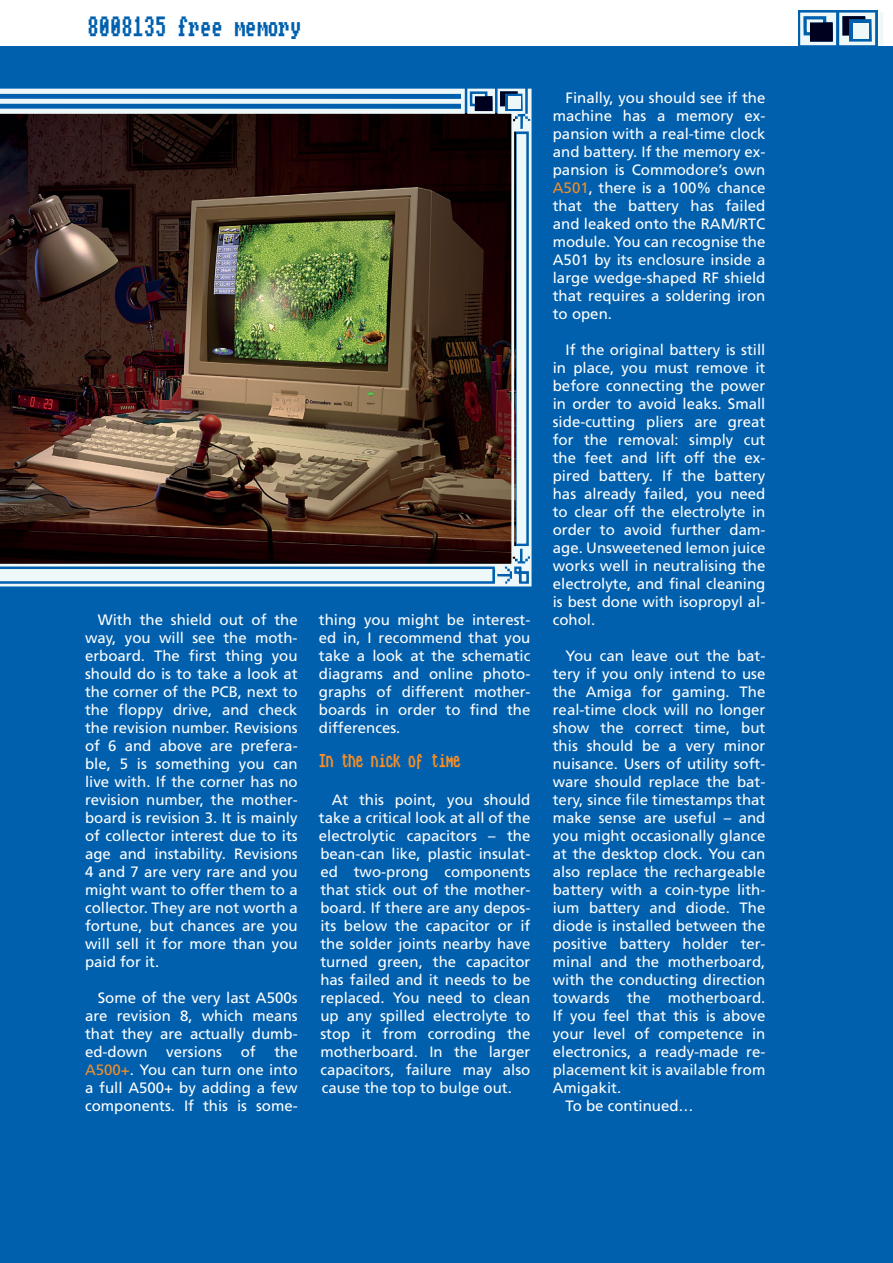
<style>
.page{position:relative;width:893px;height:1263px;background:#0060ae}
.page>*{position:absolute;margin:0;border:0;box-sizing:border-box;transform-origin:0 0}
.t1{font:22.5px "Topaz Plusa 500 a 1000 a 2000";color:#0060ae}
.t2{font:15px/18px "Frutiger LT Std";color:#fff;text-align:justify}
.t3{font:15px "Micro Knight Plus";color:#f48e29}
.s1{color:#f48e29}
</style>
<div class="page">
<div style="left:0;top:0;width:893px;height:45px;background:#fff"></div>
<svg style="left:798px;top:10px;width:80px;height:36px"></svg>
<svg style="left:800px;top:13px;width:83px;height:32px"></svg>
<img style="left:0;top:89px;width:531px;height:497px">
<svg style="left:0;top:569px;width:492px;height:12px"></svg>
<div style="left:517px;top:134px;width:9px;height:410px;background:#eff8f8"></div>
<div style="left:508px;top:96px;width:12px;height:13px;background:#eff8f8"></div>
<svg style="left:516px;top:569px;width:10px;height:13px"></svg>
<svg style="left:0;top:89px;width:518px;height:25px"></svg>
<h1 class="t1" style="left:88px;top:18px;width:215px">8008135 free memory</h1>
<p class="t2" style="left:85px;top:611px;width:214px;text-indent:13px">With the shield out of the way, you will see the moth&shy;erboard. The first thing you should do is to take a look at the corner of the PCB, next to the floppy drive, and check the revision number. Revisions of 6 and above are prefera&shy;ble, 5 is something you can live with. If the corner has no revision number, the mother&shy;board is revision 3. It is mainly of collector interest due to its age and instability. Revisions 4 and 7 are very rare and you might want to offer them to a collector. They are not worth a fortune, but chances are you will sell it for more than you paid for it.</p>
<p class="t2" style="left:85px;top:989px;width:214px;text-indent:13px">Some of the very last A500s are revision 8, which means that they are actually dumb&shy;ed-down versions of the <span class="s1">A500+</span>. You can turn one into a full A500+ by adding a few components. If this is some-</p>
<p class="t2" style="left:319px;top:611px;width:213px">thing you might be interest&shy;ed in, I recommend that you take a look at the schematic diagrams and online photo&shy;graphs of different mother&shy;boards in order to find the differences.</p>
<p class="t3" style="left:319px;top:755px;width:144px">In the nick of time</p>
<p class="t2" style="left:319px;top:791px;width:213px;text-indent:13px">At this point, you should take a critical look at all of the electrolytic capacitors – the bean-can like, plastic insulat&shy;ed two-prong components that stick out of the mother&shy;board. If there are any depos&shy;its below the capacitor or if the solder joints nearby have turned green, the capacitor has failed and it needs to be replaced. You need to clean up any spilled electrolyte to stop it from corroding the motherboard. In the larger capacitors, failure may also cause the top to bulge out.</p>
<p class="t2" style="left:553px;top:89px;width:214px;text-indent:13px">Finally, you should see if the machine has a memory ex&shy;pansion with a real-time clock and battery. If the memory ex&shy;pansion is Commodore’s own <span class="s1">A501</span>, there is a 100% chance that the battery has failed and leaked onto the RAM/RTC module. You can recognise the A501 by its enclosure inside a large wedge-shaped RF shield that requires a soldering iron to open.</p>
<p class="t2" style="left:553px;top:341px;width:214px;text-indent:13px">If the original battery is still in place, you must remove it before connecting the power in order to avoid leaks. Small side-cutting pliers are great for the removal: simply cut the feet and lift off the ex&shy;pired battery. If the battery has already failed, you need to clear off the electrolyte in order to avoid further dam&shy;age. Unsweetened lemon juice works well in neutralising the electrolyte, and final cleaning is best done with isopropyl al&shy;cohol.</p>
<p class="t2" style="left:566px;top:647px;width:201px">You can leave out the bat-</p>
<p class="t2" style="left:553px;top:665px;width:214px">tery if you only intend to use</p>
<p class="t2" style="left:553px;top:683px;width:214px">the Amiga for gaming. The</p>
<p class="t2" style="left:553px;top:701px;width:214px">real-time clock will no longer</p>
<p class="t2" style="left:553px;top:719px;width:214px">show the correct time, but</p>
<p class="t2" style="left:553px;top:737px;width:214px">this should be a very minor</p>
<p class="t2" style="left:553px;top:755px;width:214px">nuisance. Users of utility soft-</p>
<p class="t2" style="left:553px;top:773px;width:214px">ware should replace the bat-</p>
<p class="t2" style="left:553px;top:791px;width:214px">tery, since file timestamps that</p>
<p class="t2" style="left:553px;top:809px;width:214px">make sense are useful – and</p>
<p class="t2" style="left:553px;top:827px;width:214px">you might occasionally glance</p>
<p class="t2" style="left:553px;top:845px;width:214px">at the desktop clock. You can</p>
<p class="t2" style="left:553px;top:863px;width:214px">also replace the rechargeable</p>
<p class="t2" style="left:553px;top:881px;width:214px">battery with a coin-type lith-</p>
<p class="t2" style="left:553px;top:899px;width:214px">ium battery and diode. The</p>
<p class="t2" style="left:553px;top:917px;width:214px">diode is installed between the</p>
<p class="t2" style="left:553px;top:935px;width:214px">positive battery holder ter-</p>
<p class="t2" style="left:553px;top:953px;width:214px">minal and the motherboard,</p>
<p class="t2" style="left:553px;top:971px;width:214px">with the conducting direction</p>
<p class="t2" style="left:553px;top:989px;width:214px">towards the motherboard.</p>
<p class="t2" style="left:553px;top:1007px;width:214px">If you feel that this is above</p>
<p class="t2" style="left:553px;top:1025px;width:214px">your level of competence in</p>
<p class="t2" style="left:553px;top:1043px;width:214px">electronics, a ready-made re-</p>
<p class="t2" style="left:553px;top:1061px;width:214px">placement kit is available from</p>
<p class="t2" style="left:553px;top:1079px;width:70px">Amigakit.</p>
<p class="t2" style="left:566px;top:1097px;width:130px">To be continued…</p>
</div>
